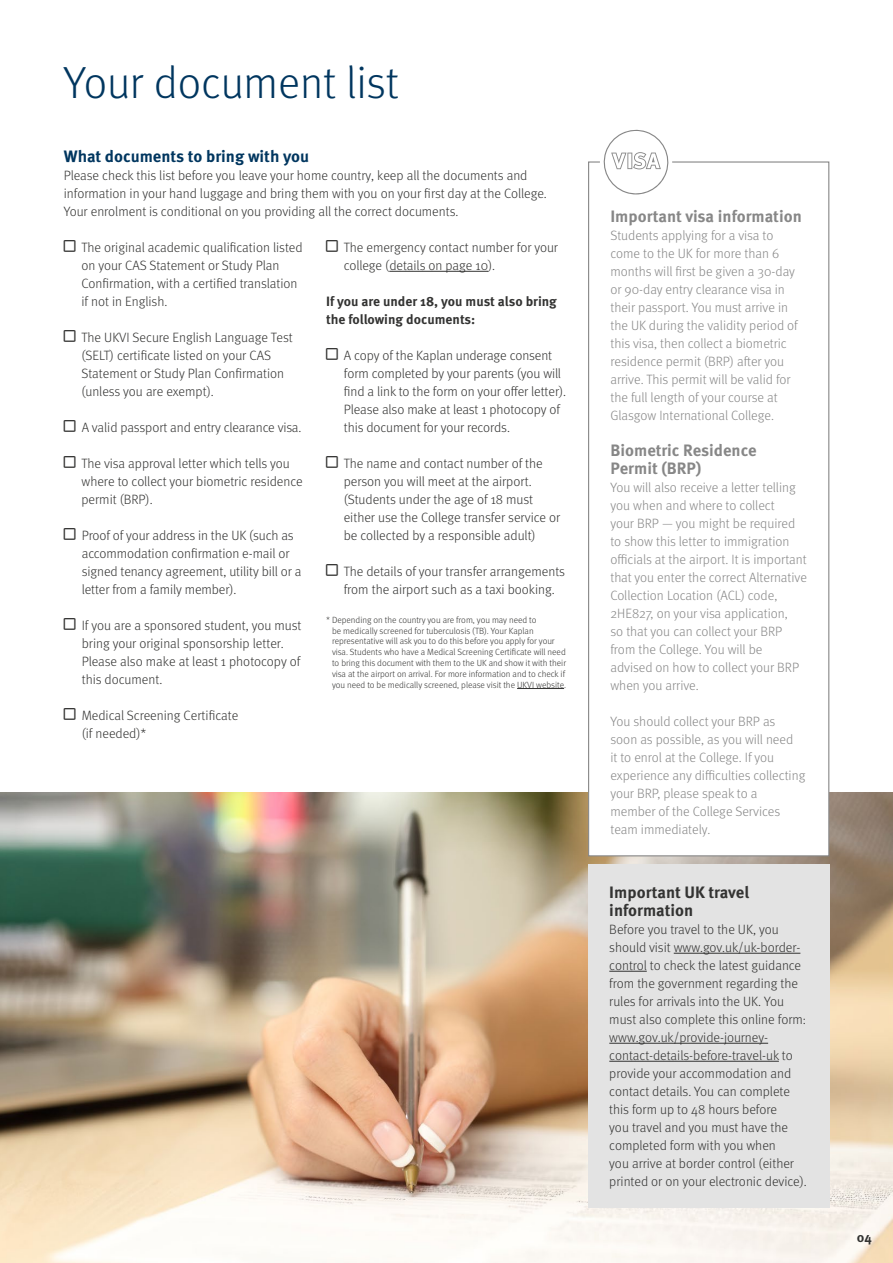
<style>
.page{position:relative;width:893px;height:1263px;background:#fff}
.page>*{position:absolute;margin:0;border:0;box-sizing:border-box;transform-origin:0 0}
.t1{font:300 45px "Meta Pro";color:#00365f}
.t2{font:700 16.5px/18px "Meta Pro";color:#878787}
.t3{font:700 16.5px/18px "Meta Pro";color:#333332}
.t4{font:700 16.5px "Meta Pro";color:#00365f}
.t5{font:300 13.5px/18px "Meta Pro";color:#333332}
.t6{font:300 13.5px/18px "Meta Pro";color:#878787}
.t7{font:700 13.5px/18px "Meta Pro";color:#333332}
.t8{font:300 9px/10.8px "Meta Pro";color:#333332}
</style>
<div class="page">
<img style="left:0;top:792px;width:893px;height:471px">
<hr style="left:389px;top:271px;width:99px;height:1px;background:#333332">
<hr style="left:517px;top:688px;width:47px;height:1px;background:#333332">
<div style="left:589px;top:162px;width:240px;height:694px;background:#fff"></div>
<div style="left:588px;top:161px;width:241px;height:695px;border:1px solid #878787"></div>
<svg style="left:600px;top:129px;width:72px;height:66px"></svg>
<div style="left:588px;top:864px;width:241px;height:343px;background:#e3e3e3"></div>
<hr style="left:674px;top:953px;width:126px;height:1px;background:#333332">
<hr style="left:609px;top:971px;width:38px;height:1px;background:#333332">
<hr style="left:609px;top:1043px;width:159px;height:1px;background:#333332">
<hr style="left:609px;top:1061px;width:170px;height:1px;background:#333332">
<h1 class="t1" style="left:64px;top:50px;width:337px">Your document list</h1>
<p class="t4" style="left:64px;top:143px;width:247px">What documents to bring with you</p>
<p class="t5" style="left:64px;top:166px;width:485px">Please check this list before you leave your home country, keep all the documents and information in your hand luggage and bring them with you on your first day at the College.<br>Your enrolment is conditional on you providing all the correct documents.</p>
<p class="t5" style="left:81px;top:238px;width:223px">The original academic qualification listed on your CAS Statement or Study Plan Confirmation, with a certified translation if not in English.</p>
<p class="t5" style="left:81px;top:328px;width:213px">The UKVI Secure English Language Test (SELT) certificate listed on your CAS Statement or Study Plan Confirmation (unless you are exempt).</p>
<p class="t5" style="left:82px;top:418px;width:221px">A valid passport and entry clearance visa.</p>
<p class="t5" style="left:81px;top:454px;width:223px">The visa approval letter which tells you where to collect your biometric residence permit (BRP).</p>
<p class="t5" style="left:82px;top:526px;width:221px">Proof of your address in the UK (such as accommodation confirmation e-mail or signed tenancy agreement, utility bill or a letter from a family member).</p>
<p class="t5" style="left:82px;top:616px;width:221px">If you are a sponsored student, you must bring your original sponsorship letter.<br>Please also make at least 1 photocopy of this document.</p>
<p class="t5" style="left:82px;top:706px;width:158px">Medical Screening Certificate (if needed)*</p>
<p class="t5" style="left:344px;top:238px;width:216px">The emergency contact number for your college (details on page 10).</p>
<p class="t7" style="left:326px;top:291px;width:232px">If you are under 18, you must also bring the following documents:</p>
<p class="t5" style="left:344px;top:346px;width:223px">A copy of the Kaplan underage consent form completed by your parents (you will find a link to the form on your offer letter).<br>Please also make at least 1 photocopy of this document for your records.</p>
<p class="t5" style="left:344px;top:454px;width:218px">The name and contact number of the person you will meet at the airport. (Students under the age of 18 must either use the College transfer service or be collected by a responsible adult)</p>
<p class="t5" style="left:344px;top:562px;width:223px">The details of your transfer arrangements from the airport such as a taxi booking.</p>
<p class="t8" style="left:332px;top:614px;width:236px;text-indent:-6px">* Depending on the country you are from, you may need to<br>be medically screened for tuberculosis (TB). Your Kaplan representative will ask you to do this before you apply for your visa. Students who have a Medical Screening Certificate will need to bring this document with them to the UK and show it with their visa at the airport on arrival. For more information and to check if you need to be medically screened, please visit the UKVI website.</p>
<p class="t2" style="left:610px;top:206px;width:193px">Important visa information</p>
<p class="t6" style="left:610px;top:226px;width:189px">Students applying for a visa to come to the UK for more than 6 months will first be given a 30-day or 90-day entry clearance visa in their passport. You must arrive in the UK during the validity period of this visa, then collect a biometric residence permit (BRP) after you arrive. This permit will be valid for the full length of your course at Glasgow International College.</p>
<p class="t2" style="left:610px;top:440px;width:148px">Biometric Residence<br>Permit (BRP)</p>
<p class="t6" style="left:610px;top:478px;width:198px">You will also receive a letter telling you when and where to collect<br>your BRP — you might be required to show this letter to immigration officials at the airport. It is important that you enter the correct Alternative<br>Collection Location (ACL) code,<br>2HE827, on your visa application,<br>so that you can collect your BRP from the College. You will be advised on how to collect your BRP when you arrive.</p>
<p class="t6" style="left:610px;top:712px;width:196px">You should collect your BRP as soon as possible, as you will need<br>it to enrol at the College. If you experience any difficulties collecting your BRP, please speak to a member of the College Services team immediately.</p>
<p class="t3" style="left:609px;top:882px;width:141px">Important UK travel information</p>
<p class="t5" style="left:609px;top:920px;width:199px">Before you travel to the UK, you should visit www.gov.uk/uk-border&shy;control to check the latest guidance from the government regarding the rules for arrivals into the UK. You must also complete this online form: www.gov.uk/provide-journey&shy;contact-details-before-travel-uk to provide your accommodation and contact details. You can complete this form up to 48 hours before<br>you travel and you must have the completed form with you when<br>you arrive at border control (either printed or on your electronic device).</p>
<p class="t7" style="left:857px;top:1227px;width:16px">04</p>
</div>
